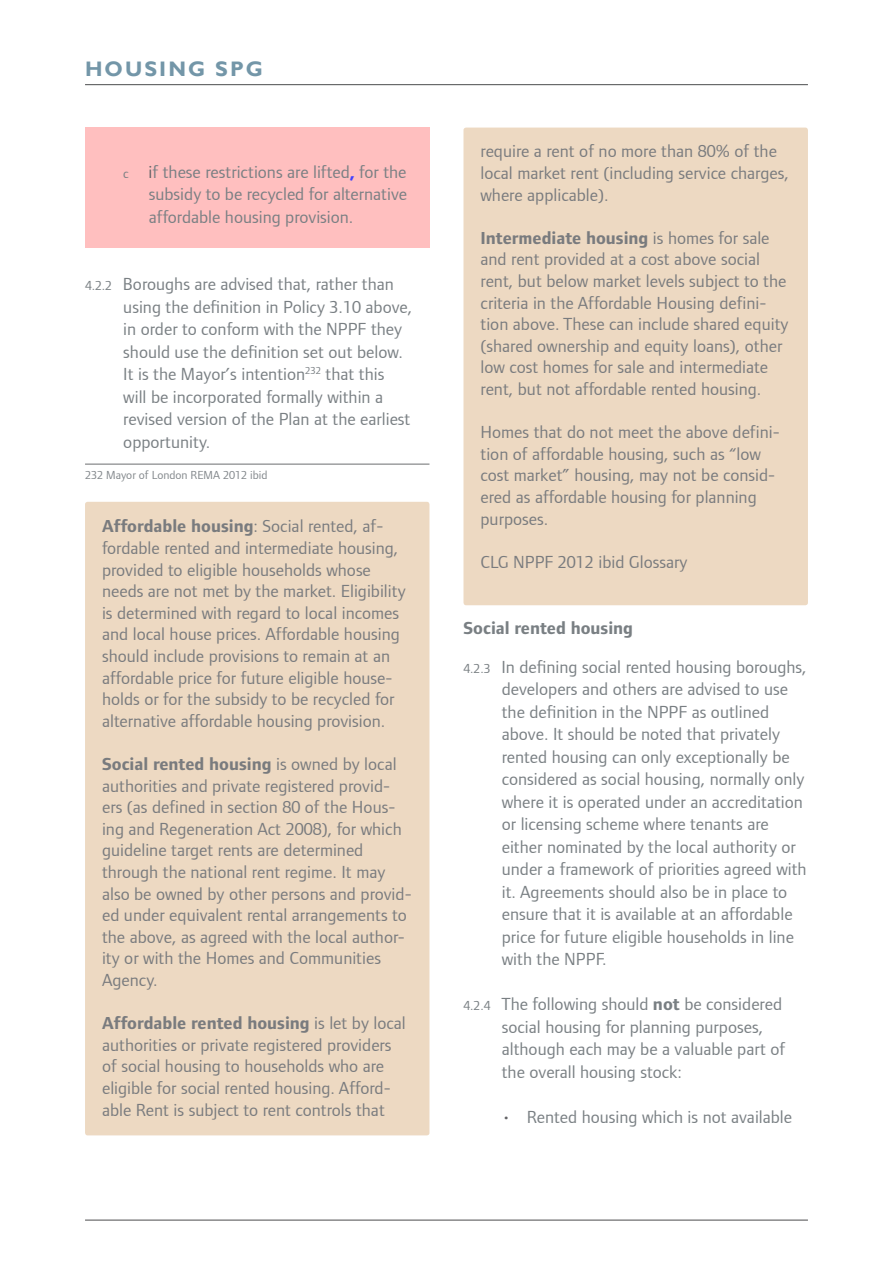
<style>
.page{position:relative;width:893px;height:1263px;background:#fff}
.page>*{position:absolute;margin:0;border:0;box-sizing:border-box;transform-origin:0 0}
.t1{font:700 21px "Gill Sans";letter-spacing:.1em;color:#7396a8}
.t2{font:18px/21.6px "Foundry Form Sans";color:#797b7e}
.Body_copy_paragraph{font:18px/22.5px "Foundry Form Sans";color:#797f83}
.Bullets_Lettered_Lev{font:18px/22.5px "Foundry Form Sans";color:#797f83;text-align:justify}
.Bullets{font:18px "Foundry Form Sans";color:#797f83}
.Text_subheading{font:700 18px "Foundry Form Sans";color:#797f83}
.Footnote_Text{font:12px "Foundry Form Sans";color:#82878b}
.s1{font-size:13.5px}
.s2{color:#636366}
.s3{font-weight:700;color:#4040ff}
.s4{font-weight:700}
</style>
<div class="page">
<hr style="left:85px;top:84px;width:723px;height:1px;background:#4b4c4d">
<hr style="left:85px;top:1220px;width:723px;height:1px;background:#4b4c4d">
<hr style="left:85px;top:464px;width:344px;height:1px;background:#6c6d70">
<div style="left:85px;top:128px;width:344px;height:120px;background:#ffbfbf"></div>
<div style="left:85px;top:502px;width:344px;height:633px;background:#edd9c2;border-radius:3px"></div>
<div style="left:463px;top:128px;width:345px;height:477px;background:#edd9c2;border-radius:3px"></div>
<p class="t1" style="left:85px;top:56px;width:179px">HOUSING SPG</p>
<p class="Bullets_Lettered_Lev" style="left:149px;top:160px;width:260px;text-indent:-26px"><span class="s1">c</span> <span class="s2">i</span>f these restrictions are lifted<span class="s3">,</span> for the subsidy to be recycled for alternative affordable housing provision.</p>
<p class="Body_copy_paragraph" style="left:123px;top:273px;width:291px;text-indent:-38px"><span class="s1">4.2.2</span> Boroughs are advised that, rather than using the definition in Policy 3.10 above, in order to conform with the NPPF they should use the definition set out below.<br>It is the Mayor’s intention<sup>232</sup> that this<br>will be incorporated formally within a revised version of the Plan at the earliest opportunity.</p>
<p class="Footnote_Text" style="left:85px;top:468px;width:184px">232 Mayor of London REMA 2012 ibid</p>
<p class="t2" style="left:102px;top:515px;width:305px"><span class="s4">Affordable housing</span>: Social rented, af&shy;fordable rented and intermediate housing, provided to eligible households whose needs are not met by the market. Eligibility is determined with regard to local incomes and local house prices. Affordable housing should include provisions to remain at an affordable price for future eligible house&shy;holds or for the subsidy to be recycled for alternative affordable housing provision.</p>
<p class="t2" style="left:102px;top:753px;width:311px"><span class="s4">Social rented housing</span> is owned by local authorities and private registered provid&shy;ers (as defined in section 80 of the Hous&shy;ing and Regeneration Act 2008), for which guideline target rents are determined through the national rent regime. It may also be owned by other persons and provid&shy;ed under equivalent rental arrangements to the above, as agreed with the local author&shy;ity or with the Homes and Communities Agency.</p>
<p class="t2" style="left:102px;top:1012px;width:305px"><span class="s4">Affordable rented housing</span> is let by local authorities or private registered providers of social housing to households who are eligible for social rented housing. Afford&shy;able Rent is subject to rent controls that</p>
<p class="t2" style="left:480px;top:140px;width:310px">require a rent of no more than 80% of the local market rent (including service charges, where applicable).</p>
<p class="t2" style="left:480px;top:227px;width:309px"><span class="s4">Intermediate housing</span> is homes for sale and rent provided at a cost above social rent, but below market levels subject to the criteria in the Affordable Housing defini&shy;tion above. These can include shared equity (shared ownership and equity loans), other low cost homes for sale and intermediate rent, but not affordable rented housing.</p>
<p class="t2" style="left:480px;top:421px;width:301px">Homes that do not meet the above defini&shy;tion of affordable housing, such as “low cost market” housing, may not be consid&shy;ered as affordable housing for planning purposes.</p>
<p class="t2" style="left:480px;top:551px;width:209px">CLG NPPF 2012 ibid Glossary</p>
<p class="Text_subheading" style="left:463px;top:618px;width:171px">Social rented housing</p>
<p class="Body_copy_paragraph" style="left:502px;top:655px;width:306px;text-indent:-38px"><span class="s1">4.2.3</span> In defining social rented housing boroughs, developers and others are advised to use the definition in the NPPF as outlined above. It should be noted that privately rented housing can only exceptionally be considered as social housing, normally only where it is operated under an accreditation or licensing scheme where tenants are either nominated by the local authority or under a framework of priorities agreed with it. Agreements should also be in place to ensure that it is available at an affordable price for future eligible households in line with the NPPF.</p>
<p class="Body_copy_paragraph" style="left:502px;top:993px;width:285px;text-indent:-38px"><span class="s1">4.2.4</span> The following should <span class="s4">not</span> be considered social housing for planning purposes, although each may be a valuable part of the overall housing stock:</p>
<p class="Bullets" style="left:502px;top:1107px;width:292px"><span class="s2">•</span> Rented housing which is not available</p>
</div>
